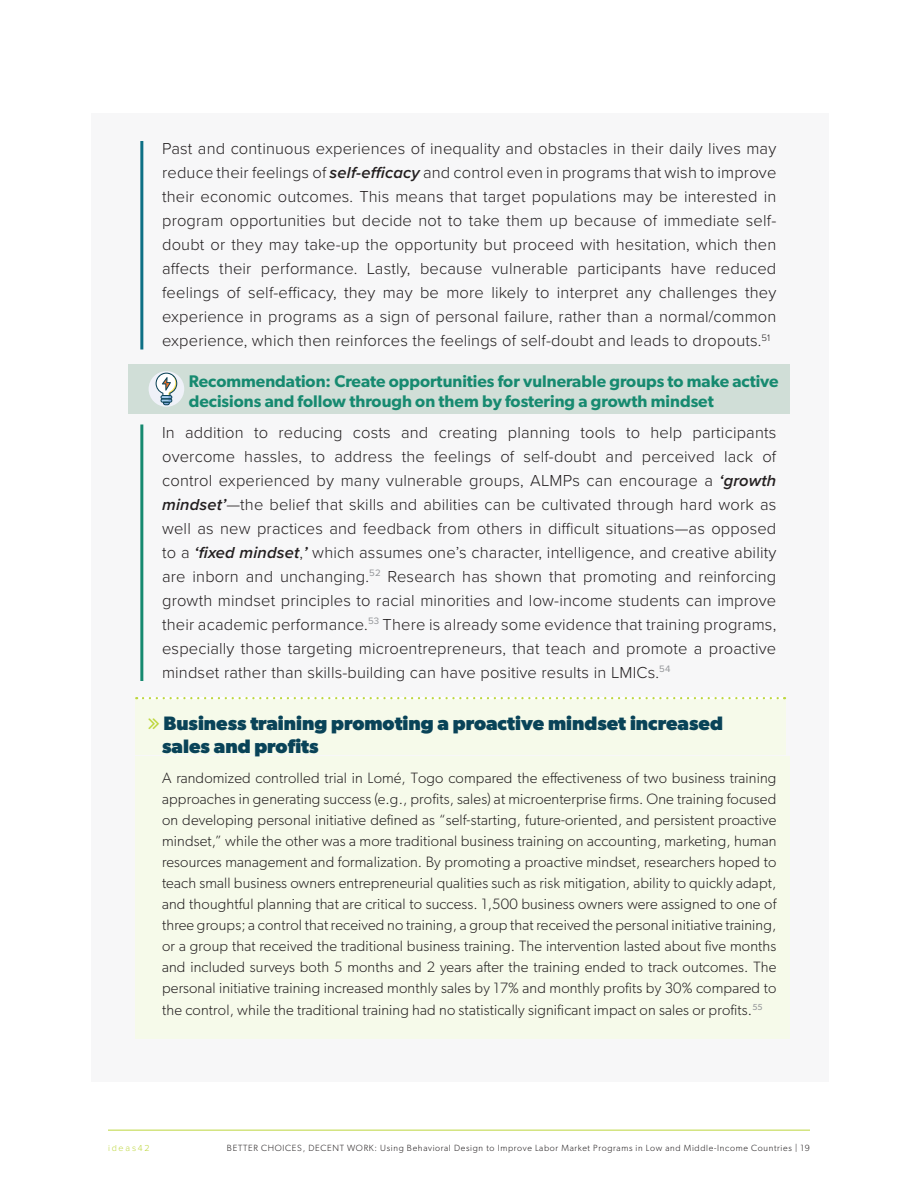
<style>
.page{position:relative;width:918px;height:1188px;background:#fff}
.page>*{position:absolute;margin:0;border:0;box-sizing:border-box;transform-origin:0 0}
.Heading_6_Table{font:700 19.5px/23.4px "Gibson";color:#094358}
.Heading_5_Recommedna{font:600 16.8px/20.2px "Gibson";color:#178a70}
.Body_inset_recommend{font:300 16.5px/24px "Proxima Nova";letter-spacing:.01em;color:#231f20;text-align:justify}
.Body_inset_example{font:300 16.5px/24px "Proxima Nova";letter-spacing:.01em;color:#231f20;text-align:justify}
.Case_Study_Body{font:300 15px/21px "Gibson";letter-spacing:.01em;color:#231f20;text-align:justify}
.t1{font:300 9px "Gibson";letter-spacing:.075em;color:#231f20}
.t2{font:300 9px "Proxima Nova";letter-spacing:.2em;color:#bdd63d}
.s1{font-weight:600;font-style:italic}
</style>
<div class="page">
<hr style="left:108px;top:1130px;width:702px;height:1px;background:#bdd63d">
<div style="left:91px;top:113px;width:738px;height:968px;background:#f7f7f8"></div>
<hr style="left:140px;top:141px;width:3px;height:208px;background:#0e7085">
<div style="left:128px;top:364px;width:662px;height:50px;background:#d0ded7"></div>
<hr style="left:140px;top:424px;width:3px;height:257px;background:#178a70">
<div style="left:135px;top:756px;width:655px;height:283px;background:#f6faea"></div>
<div style="left:149px;top:371px;width:35px;height:36px;background:#eff1f8;border-radius:50%"></div>
<svg style="left:156px;top:373px;width:21px;height:32px"></svg>
<div style="left:135px;top:698px;width:650px;height:57px;background:#f6faea"></div>
<hr style="left:136px;top:697px;width:648px;height:2px;background:#fff">
<svg style="left:143px;top:697px;width:642px;height:2px"></svg>
<p class="Body_inset_example" style="left:162px;top:136px;width:616px">Past and continuous experiences of inequality and obstacles in their daily lives may reduce their feelings of <span class="s1">self-efficacy</span> and control even in programs that wish to improve their economic outcomes. This means that target populations may be interested in program opportunities but decide not to take them up because of immediate self&shy;doubt or they may take-up the opportunity but proceed with hesitation, which then affects their performance. Lastly, because vulnerable participants have reduced feelings of self-efficacy, they may be more likely to interpret any challenges they experience in programs as a sign of personal failure, rather than a normal/common experience, which then reinforces the feelings of self-doubt and leads to dropouts.<sup>51</sup></p>
<p class="Heading_5_Recommedna" style="left:189px;top:370px;width:591px">Recommendation: Create opportunities for vulnerable groups to make active decisions and follow through on them by fostering a growth mindset</p>
<p class="Body_inset_recommend" style="left:162px;top:419px;width:616px">In addition to reducing costs and creating planning tools to help participants overcome hassles, to address the feelings of self-doubt and perceived lack of control experienced by many vulnerable groups, ALMPs can encourage a <span class="s1">‘growth mindset’</span>—the belief that skills and abilities can be cultivated through hard work as well as new practices and feedback from others in difficult situations—as opposed to a <span class="s1">‘fixed mindset</span>,<span class="s1">’</span> which assumes one’s character, intelligence, and creative ability are inborn and unchanging.<sup>52</sup> Research has shown that promoting and reinforcing growth mindset principles to racial minorities and low-income students can improve their academic performance.<sup>53</sup> There is already some evidence that training programs, especially those targeting microentrepreneurs, that teach and promote a proactive mindset rather than skills-building can have positive results in LMICs.<sup>54</sup></p>
<p class="Heading_6_Table" style="left:162px;top:711px;width:562px">Business training promoting a proactive mindset increased sales and profits</p>
<p class="Case_Study_Body" style="left:162px;top:767px;width:616px">A randomized controlled trial in Lomé, Togo compared the effectiveness of two business training approaches in generating success (e.g., profits, sales) at microenterprise firms. One training focused on developing personal initiative defined as “self-starting, future-oriented, and persistent proactive mindset,” while the other was a more traditional business training on accounting, marketing, human resources management and formalization. By promoting a proactive mindset, researchers hoped to teach small business owners entrepreneurial qualities such as risk mitigation, ability to quickly adapt, and thoughtful planning that are critical to success. 1,500 business owners were assigned to one of three groups; a control that received no training, a group that received the personal initiative training, or a group that received the traditional business training. The intervention lasted about five months and included surveys both 5 months and 2 years after the training ended to track outcomes. The personal initiative training increased monthly sales by 17% and monthly profits by 30% compared to the control, while the traditional training had no statistically significant impact on sales or profits.<sup>55</sup></p>
<p class="t2" style="left:108px;top:1141px;width:43px">ideas42</p>
<p class="t1" style="left:227px;top:1142px;width:585px">BETTER CHOICES, DECENT WORK: Using Behavioral Design to Improve Labor Market Programs in Low and Middle-Income Countries | 19</p>
</div>
